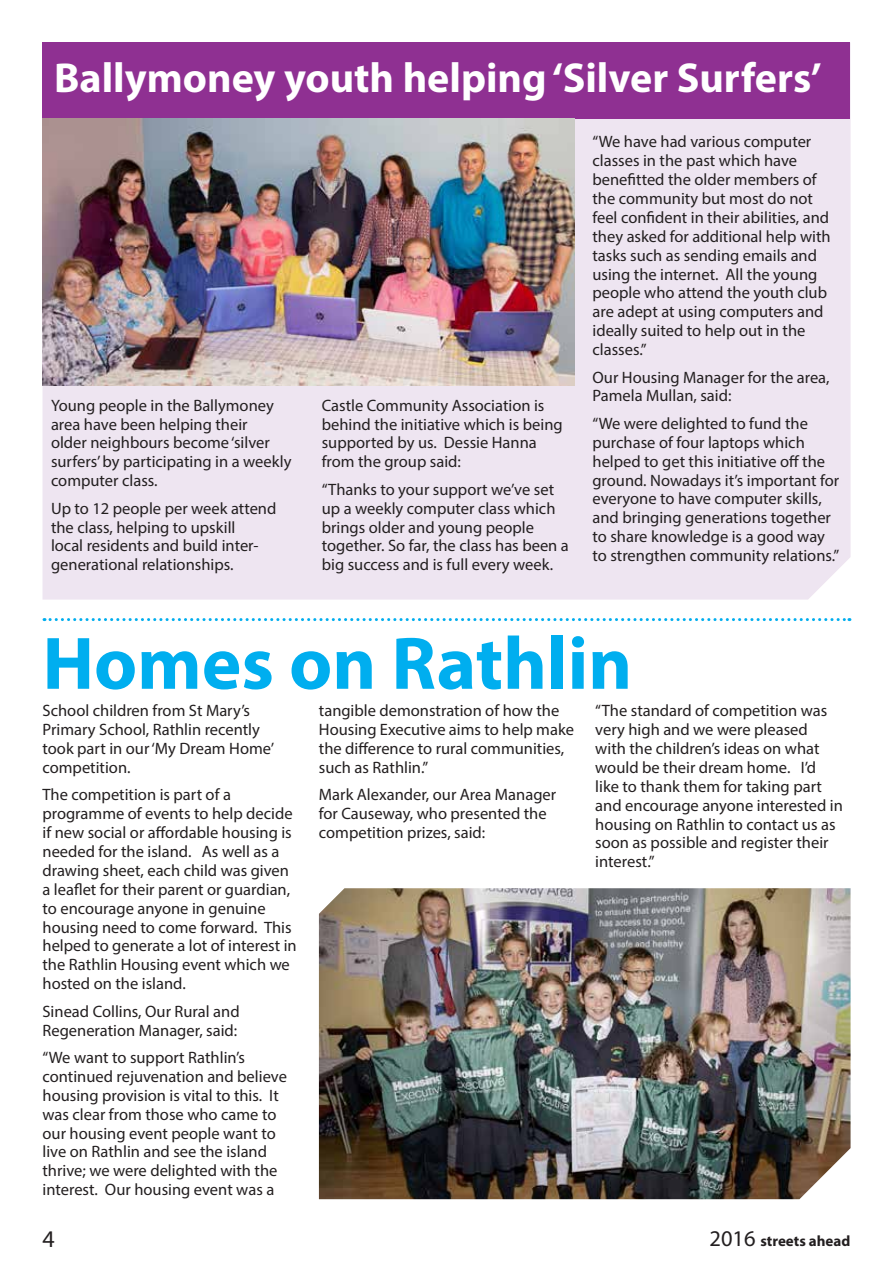
<style>
.page{position:relative;width:893px;height:1263px;background:#fff}
.page>*{position:absolute;margin:0;border:0;box-sizing:border-box;transform-origin:0 0}
.t1{font:700 75px "Myriad Pro";color:#00aeef}
.t2{font:700 42px "Myriad Pro";color:#fff}
.t3{font:24px "Myriad Pro";color:#231f20}
.Body_Text{font:16.5px/18.9px "Myriad Pro";color:#231f20}
.t4{font:700 15px "Myriad Pro";color:#231f20}
.s1{font-weight:400;font-size:22.5px}
</style>
<div class="page">
<div style="left:43px;top:119px;width:807px;height:481px;background:#eee5f1"></div>
<div style="left:43px;top:43px;width:807px;height:76px;background:#8f3092"></div>
<img style="left:43px;top:119px;width:531px;height:267px">
<svg style="left:44px;top:618px;width:806px;height:3px"></svg>
<img style="left:319px;top:888px;width:531px;height:311px">
<h1 class="t2" style="left:54px;top:50px;width:769px">Ballymoney youth helping ‘Silver Surfers’</h1>
<p class="Body_Text" style="left:51px;top:395px;width:242px">Young people in the Ballymoney area have been helping their<br>older neighbours become ‘silver surfers’ by participating in a weekly computer class.</p>
<p class="Body_Text" style="left:51px;top:498px;width:227px">Up to 12 people per week attend the class, helping to upskill<br>local residents and build inter&shy;generational relationships.</p>
<p class="Body_Text" style="left:322px;top:395px;width:242px">Castle Community Association is behind the initiative which is being supported by us. Dessie Hanna from the group said:</p>
<p class="Body_Text" style="left:322px;top:479px;width:249px">“Thanks to your support we’ve set up a weekly computer class which brings older and young people together. So far, the class has been a big success and is full every week.</p>
<p class="Body_Text" style="left:592px;top:132px;width:240px">“We have had various computer classes in the past which have benefitted the older members of the community but most do not feel confident in their abilities, and they asked for additional help with tasks such as sending emails and using the internet. All the young people who attend the youth club are adept at using computers and ideally suited to help out in the classes.”</p>
<p class="Body_Text" style="left:592px;top:367px;width:239px">Our Housing Manager for the area,<br>Pamela Mullan, said:</p>
<p class="Body_Text" style="left:592px;top:414px;width:248px">“We were delighted to fund the purchase of four laptops which helped to get this initiative off the ground. Nowadays it’s important for everyone to have computer skills, and bringing generations together to share knowledge is a good way to strengthen community relations.”</p>
<h1 class="t1" style="left:43px;top:615px;width:591px">Homes on Rathlin</h1>
<p class="Body_Text" style="left:43px;top:701px;width:233px">School children from St Mary’s<br>Primary School, Rathlin recently took part in our ‘My Dream Home’ competition.</p>
<p class="Body_Text" style="left:43px;top:785px;width:256px">The competition is part of a programme of events to help decide if new social or affordable housing is needed for the island. As well as a drawing sheet, each child was given a leaflet for their parent or guardian, to encourage anyone in genuine housing need to come forward. This helped to generate a lot of interest in the Rathlin Housing event which we hosted on the island.</p>
<p class="Body_Text" style="left:43px;top:1001px;width:199px">Sinead Collins, Our Rural and<br>Regeneration Manager, said:</p>
<p class="Body_Text" style="left:43px;top:1048px;width:246px">“We want to support Rathlin’s continued rejuvenation and believe housing provision is vital to this. It was clear from those who came to our housing event people want to live on Rathlin and see the island thrive; we were delighted with the interest. Our housing event was a</p>
<h1 class="Body_Text" style="left:319px;top:701px;width:257px">tangible demonstration of how the<br>Housing Executive aims to help make the difference to rural communities, such as Rathlin.”</h1>
<h1 class="Body_Text" style="left:319px;top:785px;width:239px">Mark Alexander, our Area Manager for Causeway, who presented the competition prizes, said:</h1>
<p class="Body_Text" style="left:595px;top:701px;width:249px">“The standard of competition was very high and we were pleased<br>with the children’s ideas on what would be their dream home. I’d like to thank them for taking part and encourage anyone interested in housing on Rathlin to contact us as soon as possible and register their interest.”</p>
<h3 class="t3" style="left:43px;top:1224px;width:14px">4</h3>
<p class="t4" style="left:709px;top:1231px;width:142px"><span class="s1">2016</span> streets ahead</p>
</div>
